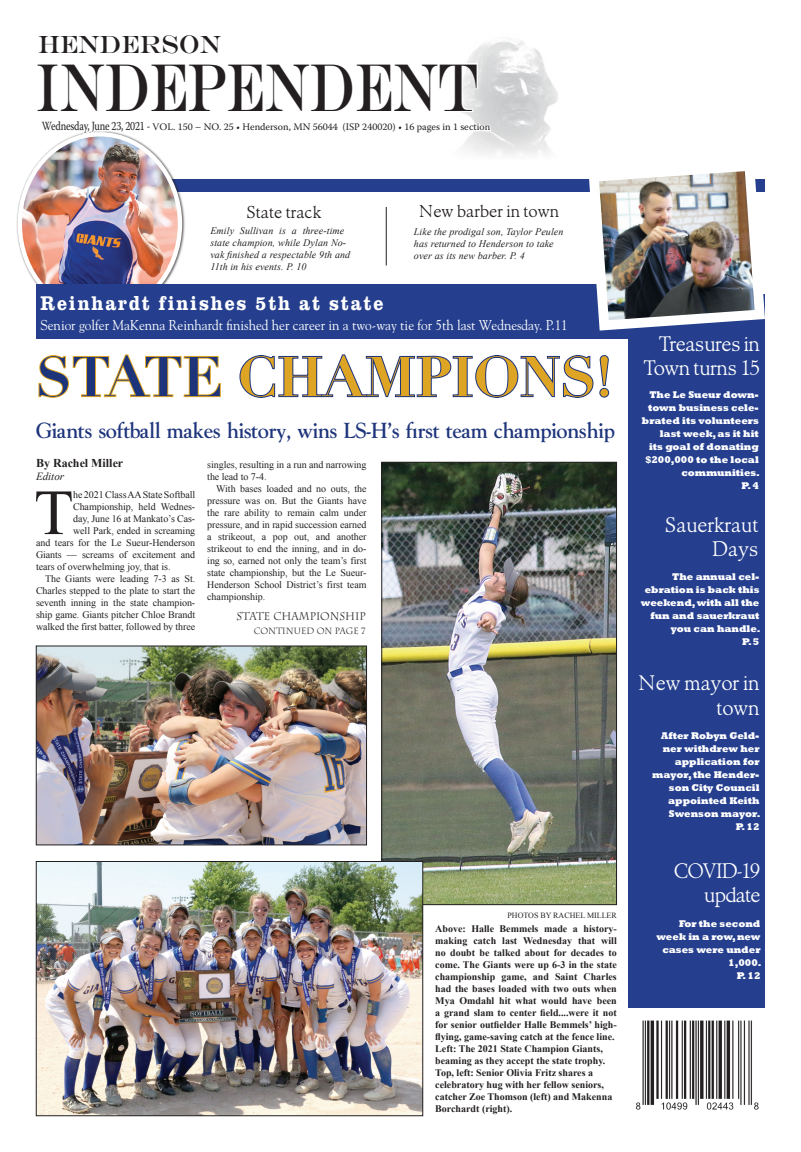
<style>
.page{position:relative;width:801px;height:1152px;background:#fff}
.page>*{position:absolute;margin:0;border:0;box-sizing:border-box;transform-origin:0 0}
.t1{font:69px "Engravers";color:#231f20;scale:.67 1}
.t2{font:64.4px "Times New Roman";color:#231f20}
.t3{font:700 55px "Didot";color:#dea525}
.t4{font:25.3px "Engravers";color:#231f20;scale:.87 1}
.t5{font:23px "Goudy";color:#1d347b}
.t6{font:22px/24px "Minister";letter-spacing:-.025em;color:#fff;text-align:right;scale:.96 1}
.t7{font:700 20.6px "Clarendon";letter-spacing:.1em;color:#fff;scale:.87 1}
.t8{font:18px "Minister";color:#231f20;scale:.96 1}
.t9{font:14.2px "Goudy";color:#fff;scale:.93 1}
.t10{font:700 12px "Times New Roman";color:#231f20}
.t11{font:11px "Charlemagne Std";color:#231f20;scale:.94 1}
.t12{font:italic 11px "Times New Roman";color:#231f20}
.t13{font:10px/12px "Times New Roman";letter-spacing:-.005em;color:#231f20}
.t14{font:700 10px/12px "Times New Roman";color:#231f20}
.t15{font:800 10px/13px "Rockwell";color:#fff;text-align:right;scale:.94 1}
.t16{font:italic 10px/12px "Times New Roman";letter-spacing:.01em;color:#231f20}
.t17{font:10px "Warnock Pro";color:#231f20}
.t18{font:9px "Charlemagne Std";color:#231f20;scale:.94 1}
.t19{font:8px "Times New Roman";color:#231f20}
.s1{font-size:12.5px}
.s2{color:#1d347b}
</style>
<div class="page">
<div style="left:629px;top:295px;width:136px;height:713px;background:#253f8e"></div>
<img style="left:463px;top:39px;width:95px;height:116px">
<div style="left:36px;top:179px;width:729px;height:12px;background:#253f8e"></div>
<div style="left:16px;top:130px;width:173px;height:192px;background:#231f20;opacity:.75"></div>
<img style="left:20px;top:134px;width:160px;height:158px">
<div style="left:36px;top:285px;width:596px;height:54px;background:#253f8e"></div>
<hr style="left:386px;top:207px;width:1px;height:59px;background:#231f20">
<svg style="left:245px;top:191px;width:78px;height:1px"></svg>
<svg style="left:36px;top:62px;width:457px;height:81px"></svg>
<img style="left:635px;top:1020px;width:124px;height:90px">
<svg style="left:418px;top:191px;width:143px;height:1px"></svg>
<svg style="left:38px;top:354px;width:183px;height:44px"></svg>
<svg style="left:239px;top:354px;width:371px;height:44px"></svg>
<img style="left:583px;top:171px;width:182px;height:160px">
<img style="left:384px;top:464px;width:231px;height:439px">
<div style="left:382px;top:462px;width:235px;height:443px;border:1px solid #231f20"></div>
<img style="left:38px;top:863px;width:383px;height:251px">
<div style="left:36px;top:861px;width:387px;height:255px;border:1px solid #231f20"></div>
<img style="left:38px;top:648px;width:327px;height:195px">
<div style="left:36px;top:646px;width:331px;height:199px;border:1px solid #231f20"></div>
<h3 class="t4" style="left:38px;top:30px;width:212px">HENDERSON</h3>
<h1 class="t1" style="left:35px;top:46px;width:663px">INDEPENDENT</h1>
<p class="t17" style="left:42px;top:121px;width:450px"><span class="s1">Wednesday, June 23, 2021 -</span> VOL. 150 – NO. 25 • Henderson, MN 56044 (ISP 240020) • 16 pages in 1 section</p>
<h3 class="t8" style="left:419px;top:199px;width:147px">New barber in town</h3>
<h3 class="t8" style="left:246px;top:200px;width:80px">State track</h3>
<p class="t16" style="left:210px;top:224px;width:141px">Emily Sullivan is a three-time state champion, while Dylan No&shy;vak finished a respectable 9th and<br>11th in his events. P. 10</p>
<h3 class="t7" style="left:40px;top:290px;width:396px">Reinhardt finishes 5th at state</h3>
<h3 class="t9" style="left:40px;top:316px;width:569px">Senior golfer MaKenna Reinhardt finished her career in a two-way tie for 5th last Wednesday. P.11</h3>
<p class="t16" style="left:414px;top:225px;width:151px">Like the prodigal son, Taylor Peulen has returned to Henderson to take over as its new barber. P. 4</p>
<h3 class="t3" style="left:36px;top:343px;width:578px"><span class="s2">STATE</span> CHAMPIONS!</h3>
<h3 class="t5" style="left:36px;top:415px;width:580px">Giants softball makes history, wins LS-H’s first team championship</h3>
<p class="t10" style="left:36px;top:456px;width:89px">By Rachel Miller</p>
<p class="t12" style="left:36px;top:470px;width:30px">Editor</p>
<h2 class="t2" style="left:34px;top:475px;width:41px">T</h2>
<p class="t13" style="left:73px;top:489px;width:124px">he 2021 Class AA State Softball</p>
<p class="t13" style="left:73px;top:501px;width:124px">Championship, held Wednes-</p>
<p class="t13" style="left:73px;top:513px;width:124px">day, June 16 at Mankato’s Cas-</p>
<p class="t13" style="left:73px;top:525px;width:124px">well Park, ended in screaming</p>
<p class="t13" style="left:36px;top:537px;width:161px">and tears for the Le Sueur-Henderson</p>
<p class="t13" style="left:36px;top:549px;width:161px">Giants — screams of excitement and</p>
<p class="t13" style="left:36px;top:561px;width:136px">tears of overwhelming joy, that is.</p>
<p class="t13" style="left:45px;top:573px;width:152px">The Giants were leading 7-3 as St.</p>
<p class="t13" style="left:36px;top:585px;width:161px">Charles stepped to the plate to start the</p>
<p class="t13" style="left:36px;top:597px;width:161px">seventh inning in the state champion-</p>
<p class="t13" style="left:36px;top:609px;width:161px">ship game. Giants pitcher Chloe Brandt</p>
<p class="t13" style="left:36px;top:621px;width:161px">walked the first batter, followed by three</p>
<p class="t13" style="left:207px;top:459px;width:161px">singles, resulting in a run and narrowing the lead to 7-4.</p>
<p class="t13" style="left:207px;top:483px;width:161px;text-align:justify;text-indent:9px">With bases loaded and no outs, the pressure was on. But the Giants have the rare ability to remain calm under pressure, and in rapid succession earned a strikeout, a pop out, and another strikeout to end the inning, and in do&shy;ing so, earned not only the team’s first state championship, but the Le Sueur-Henderson School District’s first team championship.</p>
<p class="t11" style="left:237px;top:610px;width:139px">STATE CHAMPIONSHIP</p>
<p class="t18" style="left:254px;top:626px;width:120px">CONTINUED ON PAGE 7</p>
<p class="t19" style="left:508px;top:911px;width:111px">PHOTOS BY RACHEL MILLER</p>
<p class="t14" style="left:435px;top:923px;width:183px">Above: Halle Bemmels made a history&shy;making catch last Wednesday that will no doubt be talked about for decades to come. The Giants were up 6-3 in the state championship game, and Saint Charles had the bases loaded with two outs when Mya Omdahl hit what would have been a grand slam to center field....were it not for senior outfielder Halle Bemmels’ high&shy;flying, game-saving catch at the fence line.<br>Left: The 2021 State Champion Giants, beaming as they accept the state trophy.<br>Top, left: Senior Olivia Fritz shares a celebratory hug with her fellow seniors, catcher Zoe Thomson (left) and Makenna Borchardt (right).</p>
<h3 class="t6" style="left:644px;top:333px;width:123px">Treasures in<br>Town turns 15</h3>
<p class="t15" style="left:642px;top:389px;width:127px">The Le Sueur down&shy;town business cele&shy;brated its volunteers last week, as it hit<br>its goal of donating $200,000 to the local communities.<br>P. 4</p>
<h3 class="t6" style="left:665px;top:515px;width:99px">Sauerkraut<br>Days</h3>
<p class="t15" style="left:641px;top:570px;width:129px">The annual cel&shy;ebration is back this weekend, with all the fun and sauerkraut you can handle.<br>P. 5</p>
<h3 class="t6" style="left:639px;top:673px;width:127px">New mayor in town</h3>
<p class="t15" style="left:652px;top:729px;width:117px">After Robyn Geld&shy;ner withdrew her application for mayor, the Hender&shy;son City Council appointed Keith<br>Swenson mayor.<br>P. 12</p>
<h3 class="t6" style="left:674px;top:861px;width:92px">COVID-19 update</h3>
<p class="t15" style="left:657px;top:917px;width:113px">For the second week in a row, new cases were under<br>1,000.<br>P. 12</p>
</div>
